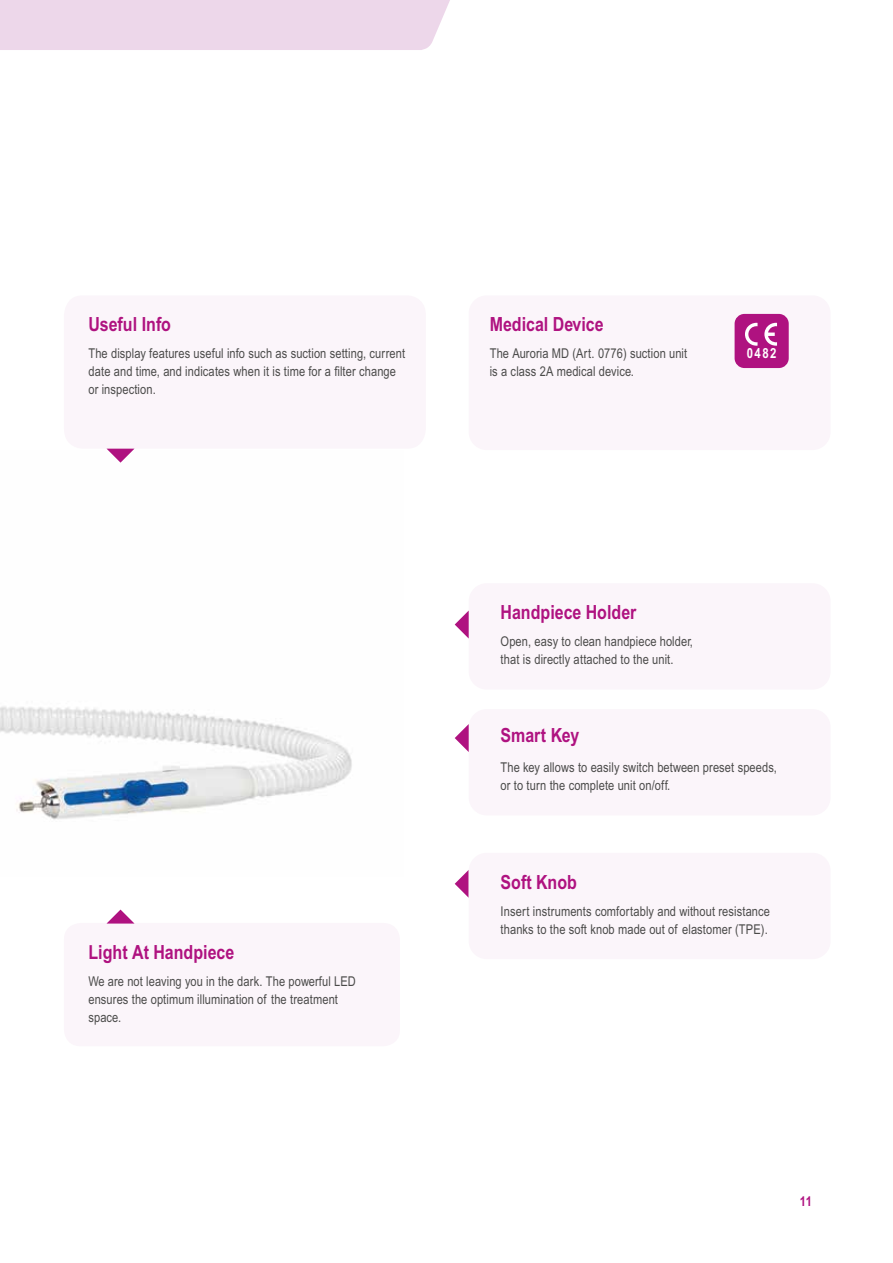
<style>
.page{position:relative;width:893px;height:1263px;background:#fff}
.page>*{position:absolute;margin:0;border:0;box-sizing:border-box;transform-origin:0 0}
.t1{font:700 19.5px "Arial Narrow MT Std";color:#af1280}
.t2{font:700 13.95px "Arial Narrow MT Std";color:#fff}
.t3{font:13.5px/18px "Arial Narrow MT Std";letter-spacing:.01em;color:#4a4a49}
.t4{font:700 13.5px "Arial Narrow MT Std";color:#af1280}
</style>
<div class="page">
<div style="left:0;top:0;width:450px;height:50px;background:#edd7ea"></div>
<img style="left:0;top:706px;width:352px;height:114px">
<div style="left:469px;top:709px;width:362px;height:106px;background:#fbf5fa;border-radius:18px"></div>
<div style="left:469px;top:583px;width:362px;height:106px;background:#fbf5fa;border-radius:18px"></div>
<div style="left:64px;top:295px;width:362px;height:154px;background:#fbf5fa;border-radius:19px"></div>
<div style="left:64px;top:923px;width:336px;height:123px;background:#fbf5fa;border-radius:17px"></div>
<svg style="left:107px;top:449px;width:27px;height:14px"></svg>
<svg style="left:107px;top:909px;width:27px;height:14px"></svg>
<svg style="left:455px;top:610px;width:14px;height:28px"></svg>
<svg style="left:455px;top:724px;width:14px;height:28px"></svg>
<svg style="left:455px;top:870px;width:14px;height:28px"></svg>
<div style="left:469px;top:853px;width:362px;height:106px;background:#fbf5fa;border-radius:18px"></div>
<div style="left:469px;top:295px;width:362px;height:155px;background:#fbf5fa;border-radius:18px"></div>
<div style="left:735px;top:314px;width:54px;height:54px;background:#af1280;border-radius:10px"></div>
<svg style="left:764px;top:323px;width:13px;height:23px"></svg>
<svg style="left:745px;top:323px;width:12px;height:23px"></svg>
<h1 class="t1" style="left:88px;top:312px;width:84px">Useful Info</h1>
<p class="t3" style="left:88px;top:344px;width:318px">The display features useful info such as suction setting, current date and time, and indicates when it is time for a filter change or inspection.</p>
<h1 class="t1" style="left:88px;top:940px;width:147px">Light At Handpiece</h1>
<p class="t3" style="left:88px;top:972px;width:269px">We are not leaving you in the dark. The powerful LED ensures the optimum illumination of the treatment space.</p>
<h1 class="t1" style="left:490px;top:312px;width:115px">Medical Device</h1>
<p class="t3" style="left:490px;top:344px;width:199px">The Auroria MD (Art. 0776) suction unit is a class 2A medical device.</p>
<p class="t2" style="left:747px;top:345px;width:31px">0482</p>
<h1 class="t1" style="left:501px;top:600px;width:137px">Handpiece Holder</h1>
<p class="t3" style="left:501px;top:632px;width:194px">Open, easy to clean handpiece holder, that is directly attached to the unit.</p>
<h1 class="t1" style="left:501px;top:724px;width:80px">Smart Key</h1>
<p class="t3" style="left:501px;top:758px;width:278px">The key allows to easily switch between preset speeds, or to turn the complete unit on/off.</p>
<h1 class="t1" style="left:501px;top:870px;width:78px">Soft Knob</h1>
<p class="t3" style="left:501px;top:902px;width:271px">Insert instruments comfortably and without resistance thanks to the soft knob made out of elastomer (TPE).</p>
<p class="t4" style="left:800px;top:1193px;width:14px">11</p>
</div>
